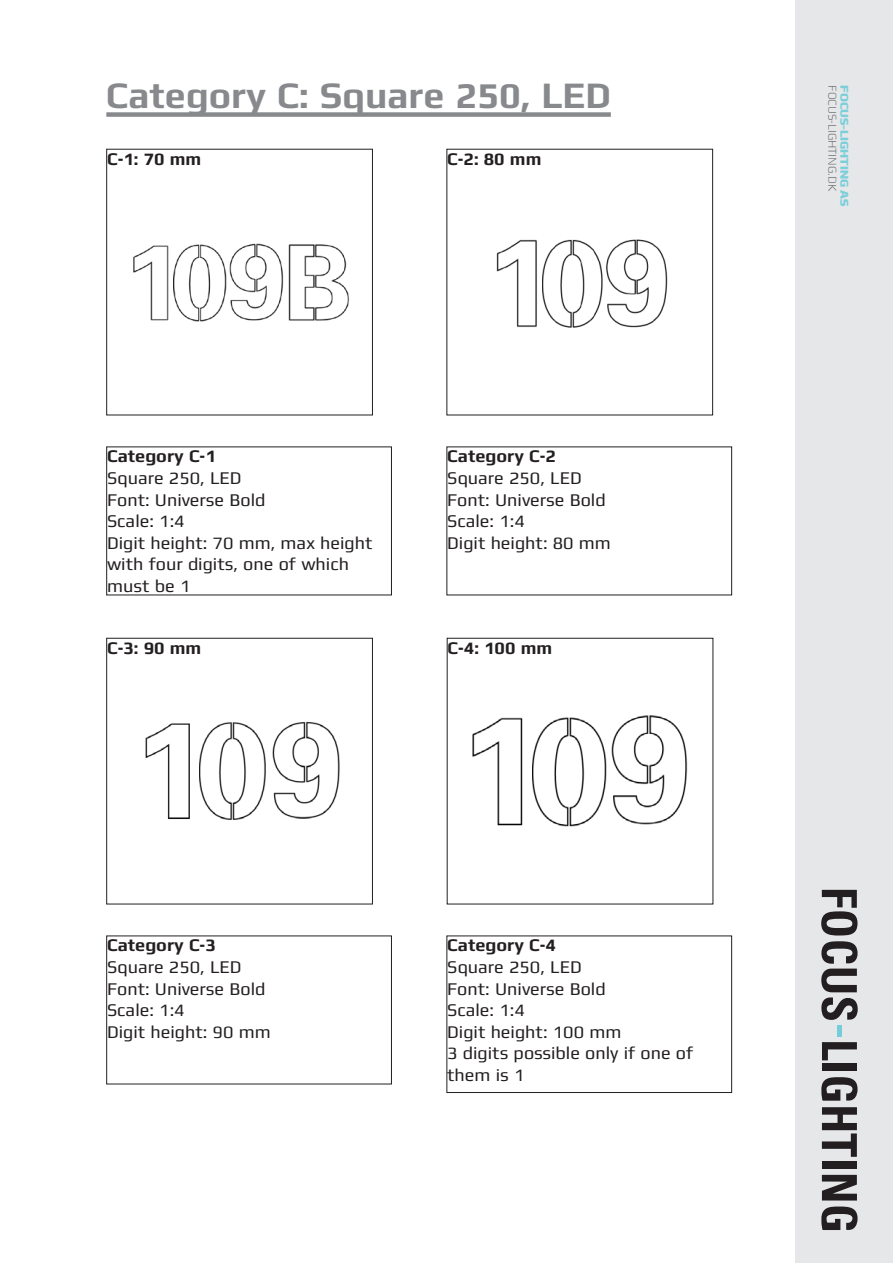
<style>
.page{position:relative;width:893px;height:1263px;background:#fff}
.page>*{position:absolute;margin:0;border:0;box-sizing:border-box;transform-origin:0 0}
.Overskrift{font:700 37.5px "Mdd";color:#87898c}
.t1{font:18px/21.6px "Mdd";color:#231f20}
.t2{font:700 18px "Mdd";color:#231f20}
.t3{font:300 12px "Mdd";color:#636366}
.t4{font:800 12px "Mdd";color:#7bcfda}
</style>
<div class="page">
<div style="left:795px;top:0;width:98px;height:1263px;background:#e6e7e9"></div>
<svg style="left:821px;top:890px;width:36px;height:45px"></svg>
<svg style="left:821px;top:941px;width:37px;height:79px"></svg>
<svg style="left:822px;top:1042px;width:35px;height:18px"></svg>
<div style="left:822px;top:1064px;width:35px;height:7px;background:#231f20"></div>
<svg style="left:821px;top:1077px;width:36px;height:24px"></svg>
<svg style="left:822px;top:1107px;width:35px;height:50px"></svg>
<div style="left:822px;top:1161px;width:35px;height:7px;background:#231f20"></div>
<svg style="left:822px;top:1175px;width:35px;height:25px"></svg>
<svg style="left:821px;top:1206px;width:36px;height:24px"></svg>
<div style="left:837px;top:1024px;width:5px;height:12px;background:#74cdd9"></div>
<div style="left:106px;top:112px;width:505px;height:5px;background:#87898c"></div>
<div style="left:106px;top:446px;width:286px;height:149px;border:1px solid #231f20"></div>
<div style="left:446px;top:935px;width:286px;height:158px;border:1px solid #231f20"></div>
<img style="left:472px;top:717px;width:51px;height:109px">
<img style="left:532px;top:717px;width:75px;height:110px">
<img style="left:611px;top:715px;width:77px;height:110px">
<img style="left:497px;top:239px;width:40px;height:88px">
<img style="left:543px;top:239px;width:60px;height:89px">
<img style="left:606px;top:239px;width:62px;height:89px">
<div style="left:106px;top:149px;width:267px;height:266px;border:1px solid #231f20"></div>
<img style="left:133px;top:245px;width:36px;height:76px">
<img style="left:174px;top:244px;width:53px;height:78px">
<img style="left:229px;top:243px;width:55px;height:78px">
<img style="left:288px;top:244px;width:62px;height:77px">
<div style="left:106px;top:638px;width:267px;height:266px;border:1px solid #231f20"></div>
<img style="left:145px;top:723px;width:45px;height:97px">
<img style="left:199px;top:722px;width:67px;height:98px">
<img style="left:272px;top:721px;width:68px;height:98px">
<div style="left:106px;top:935px;width:286px;height:149px;border:1px solid #231f20"></div>
<p class="Overskrift" style="left:106px;top:76px;width:506px">Category C: Square 250, LED</p>
<p class="t2" style="left:107px;top:149px;width:96px">C-1: 70 mm</p>
<p class="t2" style="left:447px;top:149px;width:96px">C-2: 80 mm</p>
<p class="t2" style="left:107px;top:447px;width:110px">Category C-1</p>
<p class="t1" style="left:107px;top:467px;width:136px">Square 250, LED</p>
<p class="t1" style="left:107px;top:489px;width:160px">Font: Universe Bold</p>
<p class="t1" style="left:107px;top:510px;width:79px">Scale: 1:4</p>
<p class="t1" style="left:107px;top:532px;width:267px">Digit height: 70 mm, max height with four digits, one of which must be 1</p>
<p class="t2" style="left:107px;top:638px;width:96px">C-3: 90 mm</p>
<p class="t2" style="left:447px;top:447px;width:110px">Category C-2</p>
<p class="t1" style="left:447px;top:467px;width:136px">Square 250, LED</p>
<p class="t1" style="left:447px;top:489px;width:160px">Font: Universe Bold</p>
<p class="t1" style="left:447px;top:510px;width:79px">Scale: 1:4</p>
<p class="t1" style="left:447px;top:532px;width:165px">Digit height: 80 mm</p>
<p class="t2" style="left:448px;top:638px;width:106px">C-4: 100 mm</p>
<p class="t2" style="left:107px;top:936px;width:110px">Category C-3</p>
<p class="t1" style="left:107px;top:956px;width:136px">Square 250, LED</p>
<p class="t1" style="left:107px;top:978px;width:160px">Font: Universe Bold</p>
<p class="t1" style="left:107px;top:999px;width:79px">Scale: 1:4</p>
<p class="t1" style="left:107px;top:1021px;width:165px">Digit height: 90 mm</p>
<p class="t2" style="left:447px;top:936px;width:110px">Category C-4</p>
<p class="t1" style="left:447px;top:956px;width:136px">Square 250, LED</p>
<p class="t1" style="left:447px;top:978px;width:160px">Font: Universe Bold</p>
<p class="t1" style="left:447px;top:999px;width:79px">Scale: 1:4</p>
<p class="t1" style="left:447px;top:1021px;width:176px">Digit height: 100 mm</p>
<p class="t1" style="left:447px;top:1043px;width:248px">3 digits possible only if one of them is 1</p>
<p class="t3" style="left:839px;top:85px;width:107px;rotate:90deg">FOCUS-LIGHTING.DK</p>
<p class="t4" style="left:851px;top:85px;width:123px;rotate:90deg">FOCUS-LIGHTING AS</p>
</div>
